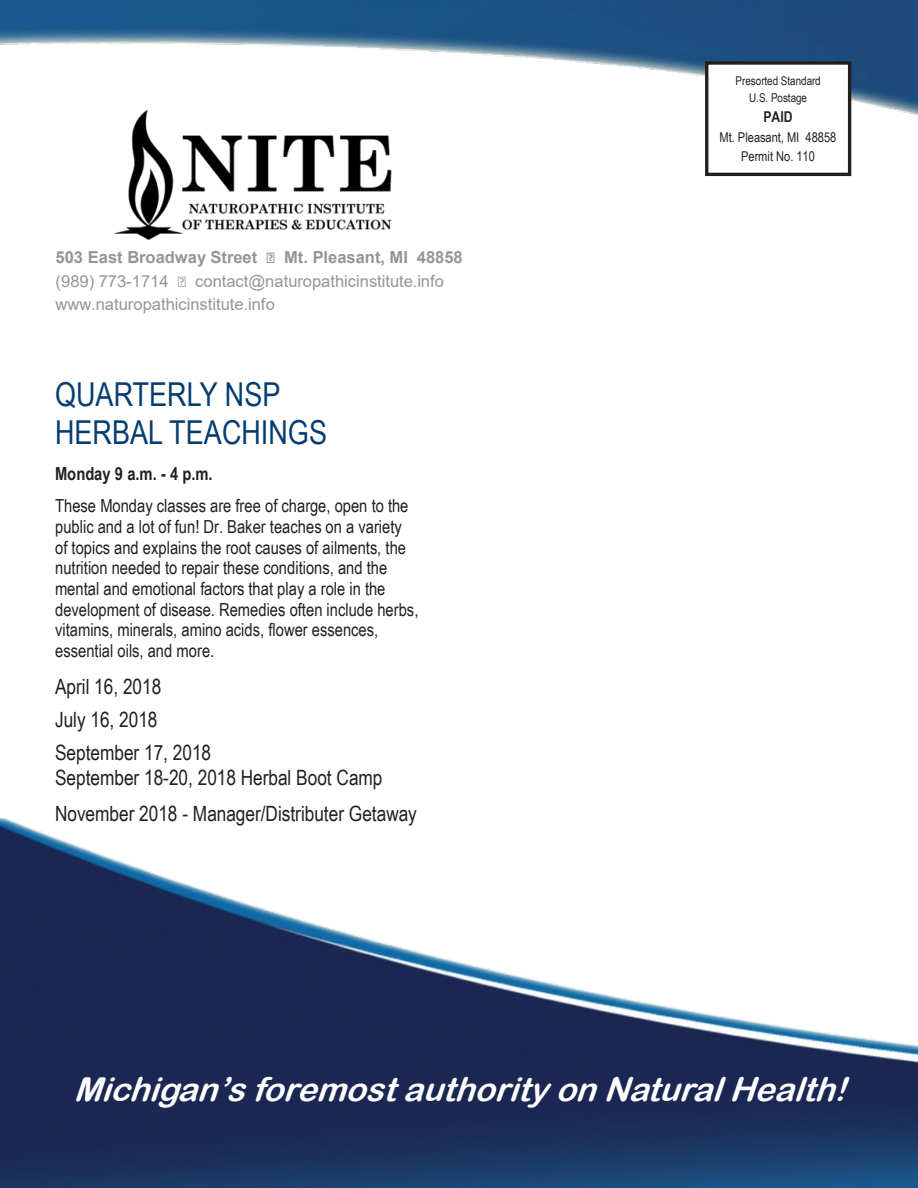
<style>
.page{position:relative;width:918px;height:1188px;background:#fff}
.page>*{position:absolute;margin:0;border:0;box-sizing:border-box;transform-origin:0 0}
.t1{font:italic 33px "Arial Rounded MT Bold";color:#fff}
.t2{font:33px/38px "Arial Narrow";color:#063d71}
.t3{font:21px/33px "Arial Narrow";color:#231f20}
.t4{font:18px/20.7px "Arial Narrow";color:#231f20}
.t5{font:16.5px/23.2px "Arial";color:#939598}
.t6{font:700 15px "Arial Narrow";color:#231f20}
.t7{font:13.5px/19.2px "Arial Narrow";color:#231f20;text-align:center}
.t8{font:12px/17.1px "Arial Narrow";letter-spacing:-.005em;color:#231f20;text-align:center}
.s1{font-weight:700}
.s2{font-family:"Calibri";font-weight:700}
.s3{font-family:"Calibri"}
</style>
<div class="page">
<img style="left:0;top:0;width:918px;height:177px">
<img style="left:0;top:819px;width:918px;height:369px">
<div style="left:707px;top:63px;width:143px;height:111px;background:#fff"></div>
<div style="left:705px;top:61px;width:146px;height:115px;border:3px solid #231f20"></div>
<img style="left:114px;top:110px;width:282px;height:130px">
<p class="t5" style="left:56px;top:246px;width:409px"><span class="s1">503 East Broadway Street</span> <span class="s2">⸰</span> <span class="s1">Mt. Pleasant, MI 48858 </span>(989) 773-1714 <span class="s3">⸰</span> contact@naturopathicinstitute.info www.naturopathicinstitute.info</p>
<p class="t2" style="left:55px;top:374px;width:274px">QUARTERLY NSP<br>HERBAL TEACHINGS</p>
<p class="t4" style="left:55px;top:456px;width:355px;line-height:32.5px"><span class="s1">Monday 9 a.m. - 4 p.m.<br></span>These Monday classes are free of charge, open to the</p>
<p class="t4" style="left:55px;top:516px;width:365px">public and a lot of fun! Dr. Baker teaches on a variety of topics and explains the root causes of ailments, the nutrition needed to repair these conditions, and the mental and emotional factors that play a role in the development of disease. Remedies often include herbs, vitamins, minerals, amino acids, flower essences, essential oils, and more.</p>
<p class="t3" style="left:55px;top:670px;width:158px">April 16, 2018<br>July 16, 2018<br>September 17, 2018</p>
<p class="t3" style="left:55px;top:759px;width:363px;line-height:36px">September 18-20, 2018 Herbal Boot Camp<br>November 2018 - Manager/Distributer Getaway</p>
<p class="t8" style="left:735px;top:72px;width:87px">Presorted Standard<br>U.S. Postage</p>
<p class="t6" style="left:764px;top:106px;width:31px">PAID</p>
<p class="t7" style="left:720px;top:127px;width:118px">Mt. Pleasant, MI 48858<br>Permit No. 110</p>
<p class="t1" style="left:74px;top:1070px;width:786px">Michigan’sforemostauthorityonNaturalHealth!</p>
</div>
